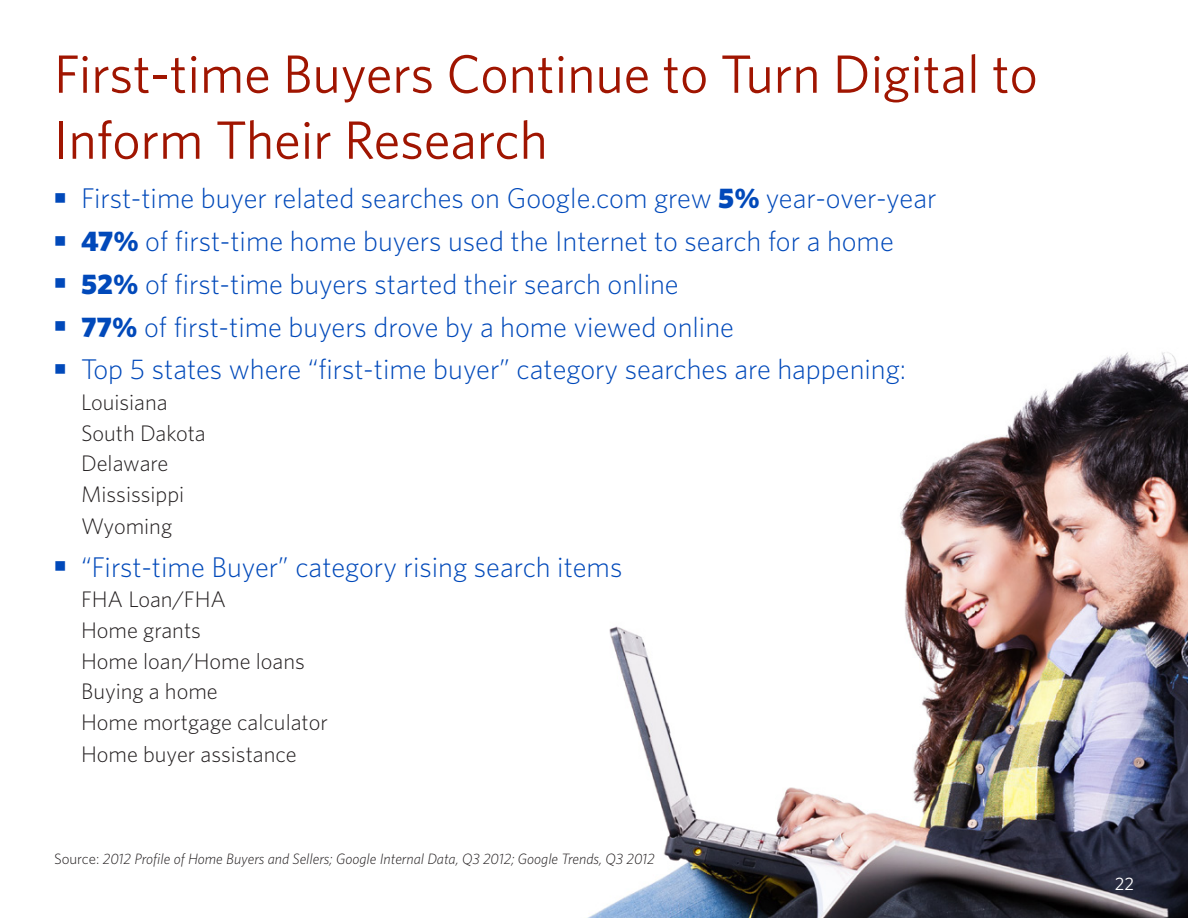
<style>
.page{position:relative;width:1188px;height:918px;background:#fff}
.page>*{position:absolute;margin:0;border:0;box-sizing:border-box;transform-origin:0 0}
.t1{font:54px/66px "Whitney HTF";color:#a01501}
.t2{font:300 28.5px "Whitney HTF";color:#0149ba}
.t3{font:300 22.5px/30.9px "Whitney HTF";color:#231f20}
.t4{font:18px "Whitney HTF";color:#fff}
.t5{font:italic 300 15px "Whitney HTF";color:#231f20}
.s1{font-weight:900}
.s2{font-style:normal}
</style>
<div class="page">
<img style="left:587px;top:352px;width:601px;height:566px">
<h1 class="t1" style="left:54px;top:40px;width:985px">First-time Buyers Continue to Turn Digital to<br>Inform Their Research</h1>
<p class="t2" style="left:54px;top:182px;width:884px">■ First-time buyer related searches on Google.com grew <span class="s1">5%</span> year-over-year</p>
<p class="t2" style="left:54px;top:225px;width:841px">■ <span class="s1">47%</span> of first-time home buyers used the Internet to search for a home</p>
<p class="t2" style="left:54px;top:267px;width:626px">■ <span class="s1">52%</span> of first-time buyers started their search online</p>
<p class="t2" style="left:54px;top:310px;width:681px">■ <span class="s1">77%</span> of first-time buyers drove by a home viewed online</p>
<p class="t2" style="left:54px;top:353px;width:854px">■ Top 5 states where “first-time buyer” category searches are happening:</p>
<p class="t3" style="left:81px;top:386px;width:126px">Louisiana<br>South Dakota<br>Delaware<br>Mississippi<br>Wyoming</p>
<p class="t2" style="left:54px;top:550px;width:570px">■ “First-time Buyer” category rising search items</p>
<p class="t3" style="left:81px;top:584px;width:248px">FHA Loan/FHA<br>Home grants<br>Home loan/Home loans<br>Buying a home<br>Home mortgage calculator<br>Home buyer assistance</p>
<p class="t5" style="left:54px;top:850px;width:602px"><span class="s2">Source:</span> 2012 Profile of Home Buyers and Sellers; Google Internal Data, Q3 2012; Google Trends, Q3 2012</p>
<p class="t4" style="left:1115px;top:873px;width:21px">22</p>
</div>
